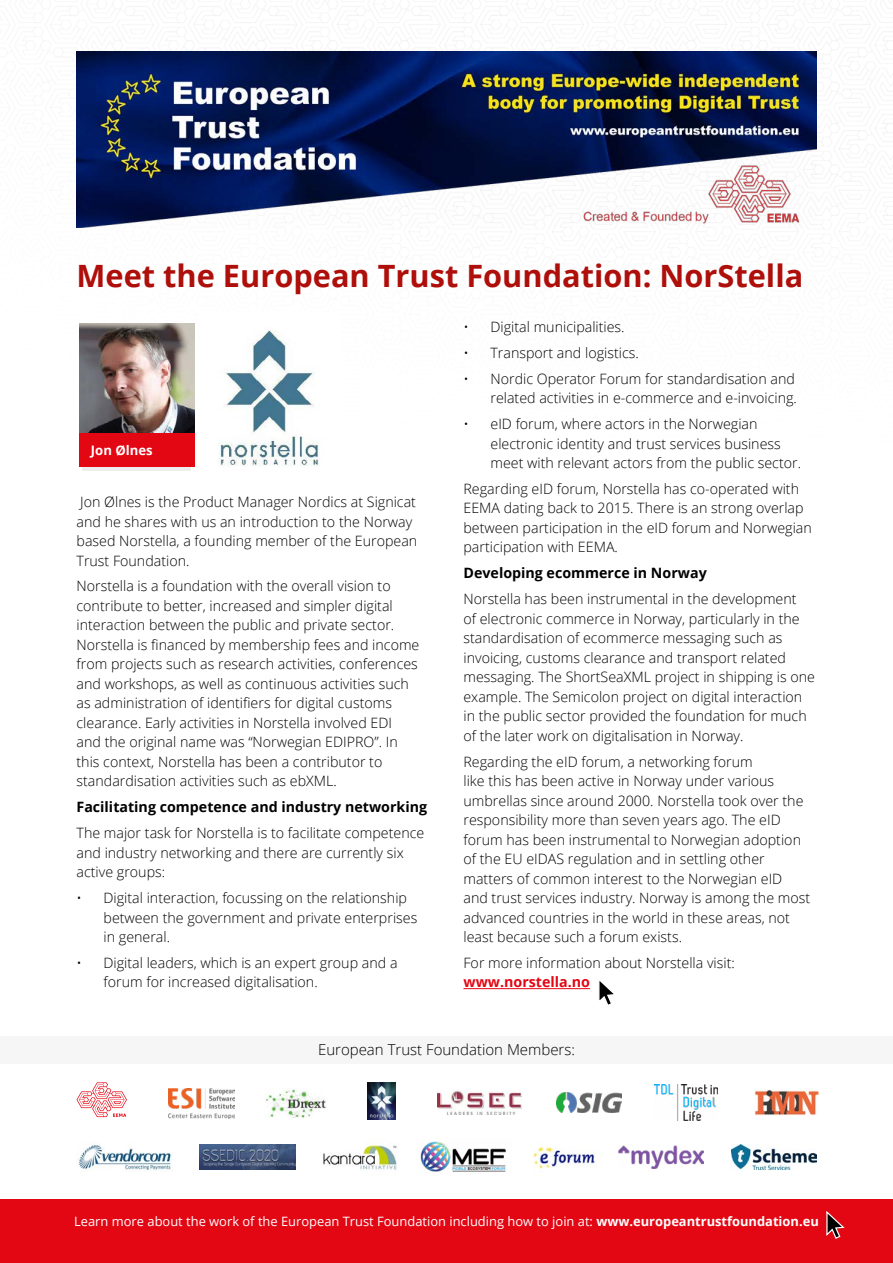
<style>
.page{position:relative;width:893px;height:1263px;background:#fff}
.page>*{position:absolute;margin:0;border:0;box-sizing:border-box;transform-origin:0 0}
.t1{font:700 30.75px "Open Sans";color:#ae0f0a}
.t2{font:300 15px "Open Sans";color:#000}
.t3{font:300 14.25px/19.5px "Open Sans";color:#000}
.t4{font:700 14.25px "Open Sans";color:#000}
.t5{font:700 14.25px "Open Sans";color:#e30613}
.t6{font:700 13.05px "Open Sans";color:#fff}
.t7{font:12.9px "Open Sans";color:#fff}
.s1{font-weight:700}
</style>
<div class="page">
<div style="left:0;top:1036px;width:893px;height:28px;background:#f6f6f6"></div>
<div style="left:0;top:1199px;width:893px;height:64px;background:#e30613"></div>
<img style="left:265px;top:1088px;width:61px;height:30px">
<img style="left:78px;top:1144px;width:94px;height:27px">
<img style="left:169px;top:1089px;width:65px;height:30px">
<img style="left:367px;top:1083px;width:28px;height:37px">
<img style="left:437px;top:1090px;width:84px;height:24px">
<img style="left:654px;top:1084px;width:63px;height:37px">
<img style="left:200px;top:1144px;width:96px;height:26px">
<img style="left:556px;top:1093px;width:66px;height:19px">
<img style="left:755px;top:1090px;width:63px;height:25px">
<img style="left:323px;top:1144px;width:74px;height:26px">
<img style="left:533px;top:1147px;width:63px;height:23px">
<img style="left:731px;top:1144px;width:86px;height:26px">
<img style="left:420px;top:1141px;width:86px;height:31px">
<img style="left:618px;top:1146px;width:86px;height:22px">
<svg style="left:77px;top:1082px;width:50px;height:35px"></svg>
<svg style="left:826px;top:1211px;width:19px;height:28px"></svg>
<hr style="left:463px;top:988px;width:127px;height:1px;background:#e30613">
<img style="left:77px;top:52px;width:739px;height:176px">
<svg style="left:599px;top:981px;width:15px;height:24px"></svg>
<img style="left:80px;top:324px;width:115px;height:109px">
<div style="left:82px;top:457px;width:109px;height:14px;background:#ededed"></div>
<div style="left:80px;top:433px;width:115px;height:34px;background:#e30613"></div>
<img style="left:219px;top:330px;width:100px;height:136px">
<h1 class="t1" style="left:77px;top:254px;width:728px">Meet the European Trust Foundation: NorStella</h1>
<p class="t6" style="left:91px;top:441px;width:63px">Jon Ølnes</p>
<p class="t3" style="left:77px;top:492px;width:342px">Jon Ølnes is the Product Manager Nordics at Signicat and he shares with us an introduction to the Norway based Norstella, a founding member of the European Trust Foundation.</p>
<p class="t3" style="left:77px;top:576px;width:344px">Norstella is a foundation with the overall vision to contribute to better, increased and simpler digital interaction between the public and private sector.<br>Norstella is financed by membership fees and income from projects such as research activities, conferences and workshops, as well as continuous activities such as administration of identifiers for digital customs clearance. Early activities in Norstella involved EDI and the original name was “Norwegian EDIPRO”. In this context, Norstella has been a contributor to standardisation activities such as ebXML.</p>
<p class="t4" style="left:77px;top:797px;width:352px">Facilitating competence and industry networking</p>
<p class="t3" style="left:77px;top:823px;width:349px">The major task for Norstella is to facilitate competence and industry networking and there are currently six active groups:</p>
<p class="t3" style="left:104px;top:888px;width:315px;text-indent:-27px">• Digital interaction, focussing on the relationship between the government and private enterprises in general.</p>
<p class="t3" style="left:104px;top:953px;width:295px;text-indent:-27px">• Digital leaders, which is an expert group and a forum for increased digitalisation.</p>
<p class="t3" style="left:463px;top:317px;width:163px">• Digital municipalities.</p>
<p class="t3" style="left:463px;top:343px;width:177px">• Transport and logistics.</p>
<p class="t3" style="left:463px;top:368px;width:335px;text-align:right">• Nordic Operator Forum for standardisation and related activities in e-commerce and e-invoicing.</p>
<p class="t3" style="left:490px;top:414px;width:312px;text-indent:-27px">• eID forum, where actors in the Norwegian electronic identity and trust services business meet with relevant actors from the public sector.</p>
<p class="t3" style="left:463px;top:479px;width:350px">Regarding eID forum, Norstella has co-operated with EEMA dating back to 2015. There is an strong overlap between participation in the eID forum and Norwegian participation with EEMA.</p>
<p class="t4" style="left:463px;top:563px;width:245px">Developing ecommerce in Norway</p>
<p class="t3" style="left:463px;top:589px;width:353px">Norstella has been instrumental in the development<br>of electronic commerce in Norway, particularly in the standardisation of ecommerce messaging such as invoicing, customs clearance and transport related messaging. The ShortSeaXML project in shipping is one example. The Semicolon project on digital interaction in the public sector provided the foundation for much of the later work on digitalisation in Norway.</p>
<p class="t3" style="left:463px;top:751px;width:348px">Regarding the eID forum, a networking forum<br>like this has been active in Norway under various umbrellas since around 2000. Norstella took over the responsibility more than seven years ago. The eID forum has been instrumental to Norwegian adoption of the EU eIDAS regulation and in settling other matters of common interest to the Norwegian eID and trust services industry. Norway is among the most advanced countries in the world in these areas, not least because such a forum exists.</p>
<p class="t3" style="left:463px;top:953px;width:273px">For more information about Norstella visit:</p>
<p class="t5" style="left:463px;top:972px;width:128px">www.norstella.no</p>
<p class="t2" style="left:318px;top:1040px;width:258px">European Trust Foundation Members:</p>
<p class="t7" style="left:74px;top:1212px;width:746px">Learn more about the work of the European Trust Foundation including how to join at: <span class="s1">www.europeantrustfoundation.eu</span></p>
</div>
